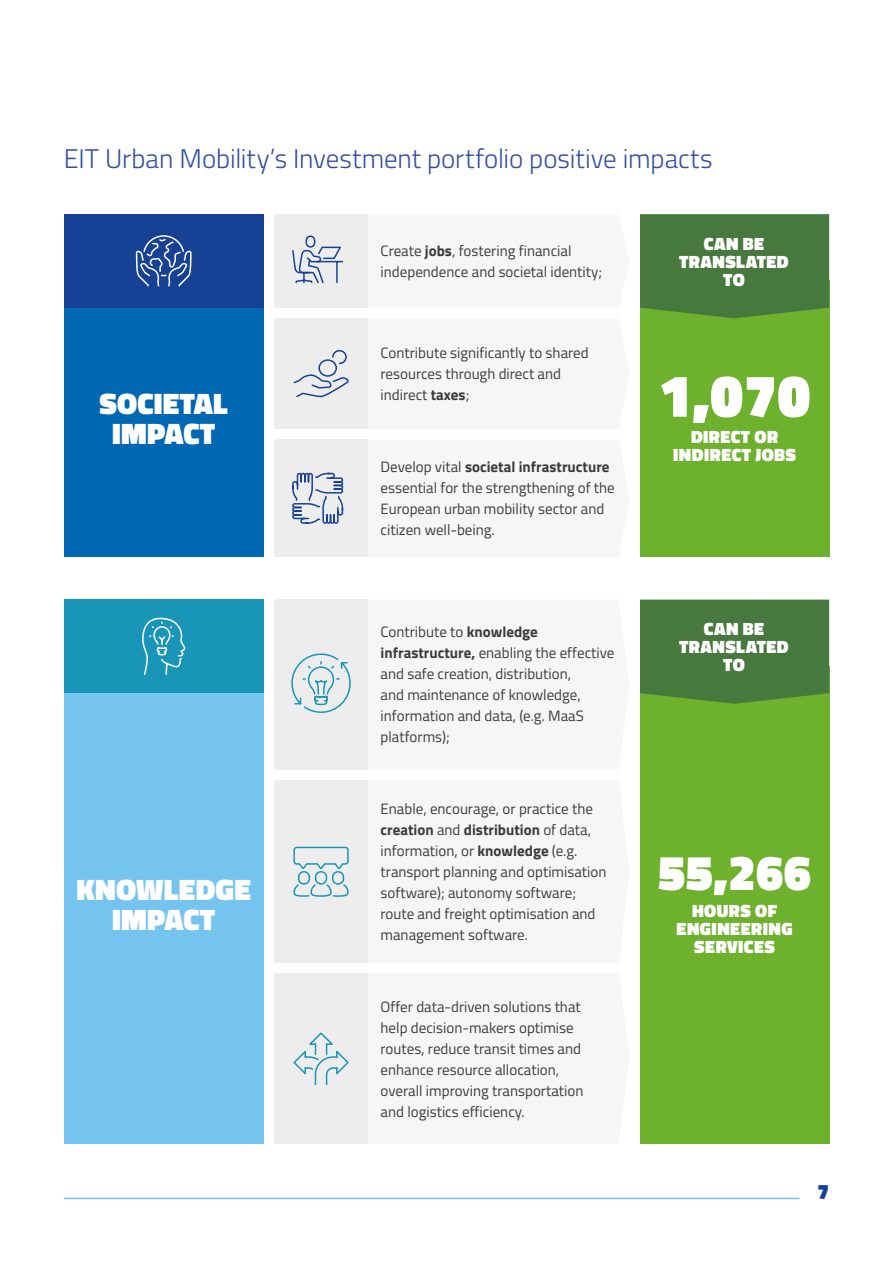
<style>
.page{position:relative;width:893px;height:1263px;background:#fff}
.page>*{position:absolute;margin:0;border:0;box-sizing:border-box;transform-origin:0 0}
.t1{font:900 60px "Titillium";color:#fff}
.t2{font:900 49.5px "Titillium";color:#fff}
.t3{font:900 30px/30px "Titillium";letter-spacing:.01em;color:#fff;text-align:center}
.t4{font:300 27px "Titillium";letter-spacing:-.005em;color:#32509e}
.t5{font:900 21px "Titillium";color:#164194}
.t6{font:900 18px/18px "Titillium";letter-spacing:.025em;color:#fff;text-align:center}
.t7{font:15px/21px "Titillium";color:#3c3c3b}
.s1{font-weight:700}
</style>
<div class="page">
<div style="left:640px;top:318px;width:189px;height:239px;background:#6db12d"></div>
<div style="left:640px;top:704px;width:189px;height:440px;background:#6db12d"></div>
<div style="left:64px;top:308px;width:200px;height:249px;background:#0067b2"></div>
<div style="left:64px;top:693px;width:200px;height:451px;background:#74c4ef"></div>
<div style="left:64px;top:214px;width:200px;height:94px;background:#164194"></div>
<div style="left:64px;top:600px;width:200px;height:93px;background:#1996b7"></div>
<div style="left:640px;top:214px;width:189px;height:104px;background:#47783d"></div>
<div style="left:640px;top:600px;width:189px;height:104px;background:#47783d"></div>
<div style="left:274px;top:600px;width:94px;height:170px;background:#ededed"></div>
<svg style="left:274px;top:214px;width:94px;height:94px;background:#e2e4e8"></svg>
<div style="left:274px;top:780px;width:94px;height:183px;background:#ededed"></div>
<svg style="left:274px;top:318px;width:94px;height:239px;background:#e3e5e9"></svg>
<div style="left:274px;top:974px;width:94px;height:170px;background:#ededed"></div>
<hr style="left:64px;top:1198px;width:735px;height:1px;background:#74c4ef">
<h3 class="t4" style="left:64px;top:139px;width:650px">EIT Urban Mobility’s Investment portfolio positive impacts</h3>
<h3 class="t3" style="left:99px;top:388px;width:130px">SOCIETAL<br>IMPACT</h3>
<p class="t7" style="left:381px;top:239px;width:223px">Create <span class="s1">jobs</span>, fostering financial independence and societal identity;</p>
<p class="t7" style="left:381px;top:341px;width:210px">Contribute significantly to shared resources through direct and indirect <span class="s1">taxes</span>;</p>
<p class="t7" style="left:381px;top:455px;width:236px">Develop vital <span class="s1">societal infrastructure </span>essential for the strengthening of the European urban mobility sector and citizen well-being.</p>
<p class="t6" style="left:679px;top:235px;width:111px">CAN BE<br>TRANSLATED<br>TO</p>
<h1 class="t1" style="left:659px;top:352px;width:153px">1,070</h1>
<p class="t6" style="left:673px;top:428px;width:124px">DIRECT OR<br>INDIRECT JOBS</p>
<h3 class="t3" style="left:76px;top:875px;width:176px">KNOWLEDGE<br>IMPACT</h3>
<p class="t7" style="left:381px;top:621px;width:235px">Contribute to <span class="s1">knowledge infrastructure,</span> enabling the effective and safe creation, distribution,<br>and maintenance of knowledge, information and data, (e.g. MaaS platforms);</p>
<p class="t7" style="left:381px;top:797px;width:227px">Enable, encourage, or practice the <span class="s1">creation</span> and <span class="s1">distribution</span> of data, information, or <span class="s1">knowledge</span> (e.g. transport planning and optimisation software); autonomy software; route and freight optimisation and management software.</p>
<p class="t7" style="left:381px;top:995px;width:204px">Offer data-driven solutions that help decision-makers optimise routes, reduce transit times and enhance resource allocation, overall improving transportation and logistics efficiency.</p>
<p class="t6" style="left:679px;top:620px;width:111px">CAN BE<br>TRANSLATED<br>TO</p>
<h2 class="t2" style="left:658px;top:837px;width:154px">55,266</h2>
<p class="t6" style="left:677px;top:902px;width:118px">HOURS OF<br>ENGINEERING<br>SERVICES</p>
<h3 class="t5" style="left:818px;top:1176px;width:13px">7</h3>
</div>
